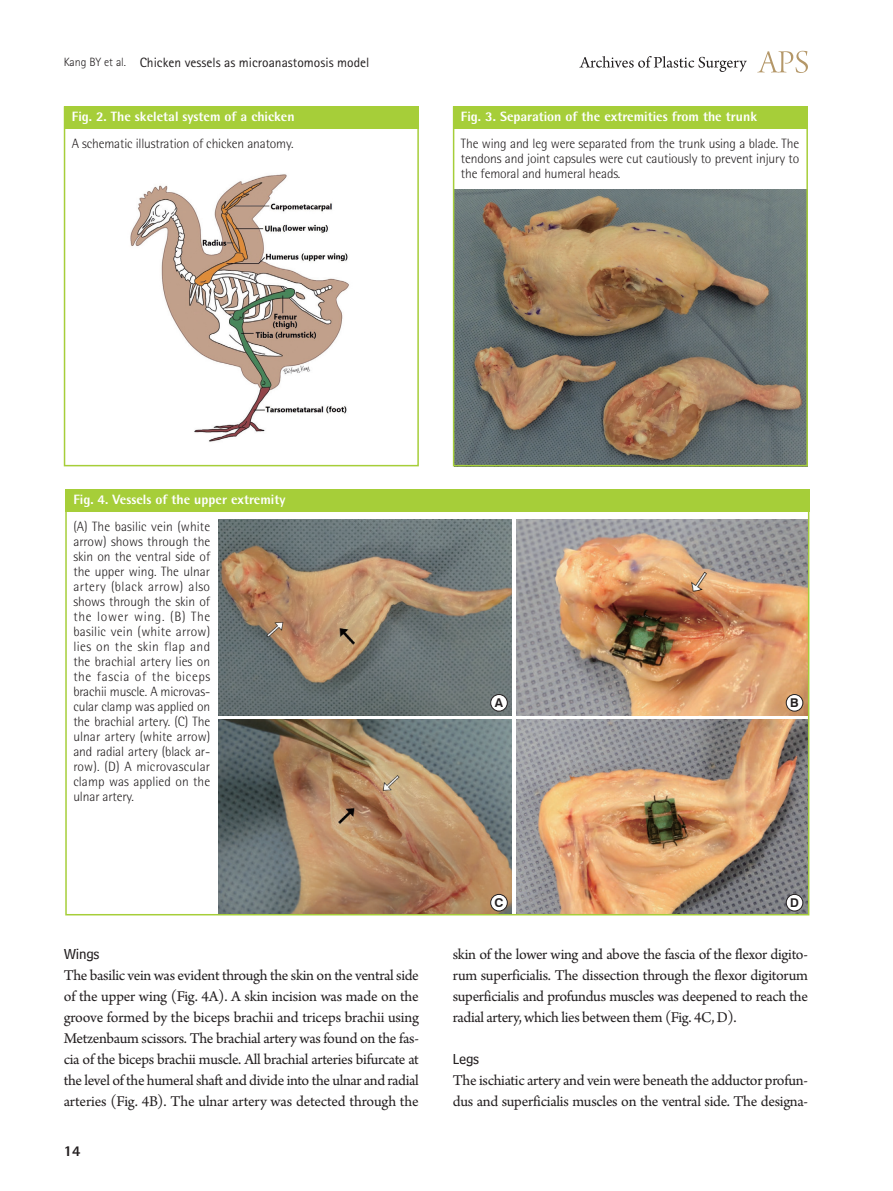
<style>
.page{position:relative;width:893px;height:1191px;background:#fff}
.page>*{position:absolute;margin:0;border:0;box-sizing:border-box;transform-origin:0 0}
.본문_0{font:15.75px/21px "Arno Pro";letter-spacing:-.02em;color:#231f20;text-align:justify}
.소제목{font:15px "Bell Centennial Std Sub Capt";letter-spacing:-.02em;color:#231f20}
.t1{font:800 15px "Rotis Semi Sans Std";color:#231f20}
.그림설명{font:300 13.5px/15px "Rotis Semi Sans Std";letter-spacing:-.01em;color:#231f20;text-align:justify}
.표그림제목{font:800 13.5px "Rotis Semi Sans Std";color:#fff}
.하시라_제목{font:13.5px "Rotis Sans Serif Std";color:#231f20}
.t2{font:700 12.15px "Swiss 721 BT";color:#231f20}
.s1{font-weight:300;font-size:12px}
</style>
<div class="page">
<svg style="left:757px;top:51px;width:51px;height:22px"></svg>
<svg style="left:579px;top:56px;width:168px;height:16px"></svg>
<img style="left:130px;top:174px;width:219px;height:268px">
<div style="left:64px;top:106px;width:354px;height:23px;background:#a6ce39"></div>
<div style="left:64px;top:106px;width:355px;height:360px;border:2px solid #a6ce39"></div>
<img style="left:456px;top:190px;width:349px;height:273px">
<div style="left:453px;top:106px;width:354px;height:23px;background:#a6ce39"></div>
<div style="left:453px;top:106px;width:355px;height:360px;border:2px solid #a6ce39"></div>
<div style="left:65px;top:489px;width:744px;height:22px;background:#a6ce39"></div>
<img style="left:218px;top:520px;width:294px;height:195px">
<img style="left:218px;top:720px;width:294px;height:192px">
<img style="left:516px;top:520px;width:290px;height:195px">
<img style="left:516px;top:720px;width:290px;height:192px">
<div style="left:491px;top:694px;width:16px;height:17px;background:#fff;border-radius:50%"></div>
<div style="left:490px;top:694px;width:17px;height:17px;border:1px solid #231f20;border-radius:50%"></div>
<div style="left:491px;top:894px;width:16px;height:17px;background:#fff;border-radius:50%"></div>
<div style="left:490px;top:894px;width:17px;height:17px;border:1px solid #231f20;border-radius:50%"></div>
<div style="left:786px;top:694px;width:17px;height:17px;background:#fff;border-radius:50%"></div>
<div style="left:786px;top:694px;width:17px;height:17px;border:1px solid #231f20;border-radius:50%"></div>
<div style="left:786px;top:894px;width:17px;height:17px;background:#fff;border-radius:50%"></div>
<div style="left:786px;top:894px;width:17px;height:17px;border:1px solid #231f20;border-radius:50%"></div>
<div style="left:65px;top:489px;width:744px;height:426px;border:2px solid #a6ce39"></div>
<p class="하시라_제목" style="left:64px;top:54px;width:307px"><span class="s1">Kang BY et al.</span> Chicken vessels as microanastomosis model</p>
<p class="표그림제목" style="left:72px;top:108px;width:224px">Fig. 2. The skeletal system of a chicken</p>
<p class="그림설명" style="left:72px;top:136px;width:223px">A schematic illustration of chicken anatomy.</p>
<p class="표그림제목" style="left:461px;top:108px;width:298px">Fig. 3. Separation of the extremities from the trunk</p>
<p class="그림설명" style="left:461px;top:136px;width:340px">The wing and leg were separated from the trunk using a blade. The tendons and joint capsules were cut cautiously to prevent injury to the femoral and humeral heads.</p>
<p class="표그림제목" style="left:73px;top:491px;width:214px">Fig. 4. Vessels of the upper extremity</p>
<p class="그림설명" style="left:73px;top:519px;width:138px">(A) The basilic vein (white arrow) shows through the skin on the ventral side of the upper wing. The ulnar artery (black arrow) also shows through the skin of the lower wing. (B) The basilic vein (white arrow) lies on the skin flap and the brachial artery lies on the fascia of the biceps brachii muscle. A microvas&shy;cular clamp was applied on the brachial artery. (C) The ulnar artery (white arrow) and radial artery (black ar&shy;row). (D) A microvascular clamp was applied on the ulnar artery.</p>
<p class="t2" style="left:495px;top:695px;width:10px">A</p>
<p class="t2" style="left:790px;top:695px;width:10px">B</p>
<p class="소제목" style="left:64px;top:945px;width:37px">Wings</p>
<p class="본문_0" style="left:64px;top:966px;width:357px">The basilic vein was evident through the skin on the ventral side of the upper wing (Fig. 4A). A skin incision was made on the groove formed by the biceps brachii and triceps brachii using Metzenbaum scissors. The brachial artery was found on the fas&shy;cia of the biceps brachii muscle. All brachial arteries bifurcate at the level of the humeral shaft and divide into the ulnar and radial arteries (Fig. 4B). The ulnar artery was detected through the</p>
<p class="t1" style="left:64px;top:1141px;width:18px">14</p>
<p class="t2" style="left:494px;top:895px;width:10px">C</p>
<p class="t2" style="left:790px;top:895px;width:10px">D</p>
<p class="본문_0" style="left:453px;top:945px;width:357px">skin of the lower wing and above the fascia of the flexor digito&shy;rum superficialis. The dissection through the flexor digitorum superficialis and profundus muscles was deepened to reach the radial artery, which lies between them (Fig. 4C, D).</p>
<p class="소제목" style="left:453px;top:1050px;width:28px">Legs</p>
<p class="본문_0" style="left:453px;top:1071px;width:357px">The ischiatic artery and vein were beneath the adductor profun&shy;dus and superficialis muscles on the ventral side. The designa-</p>
</div>
